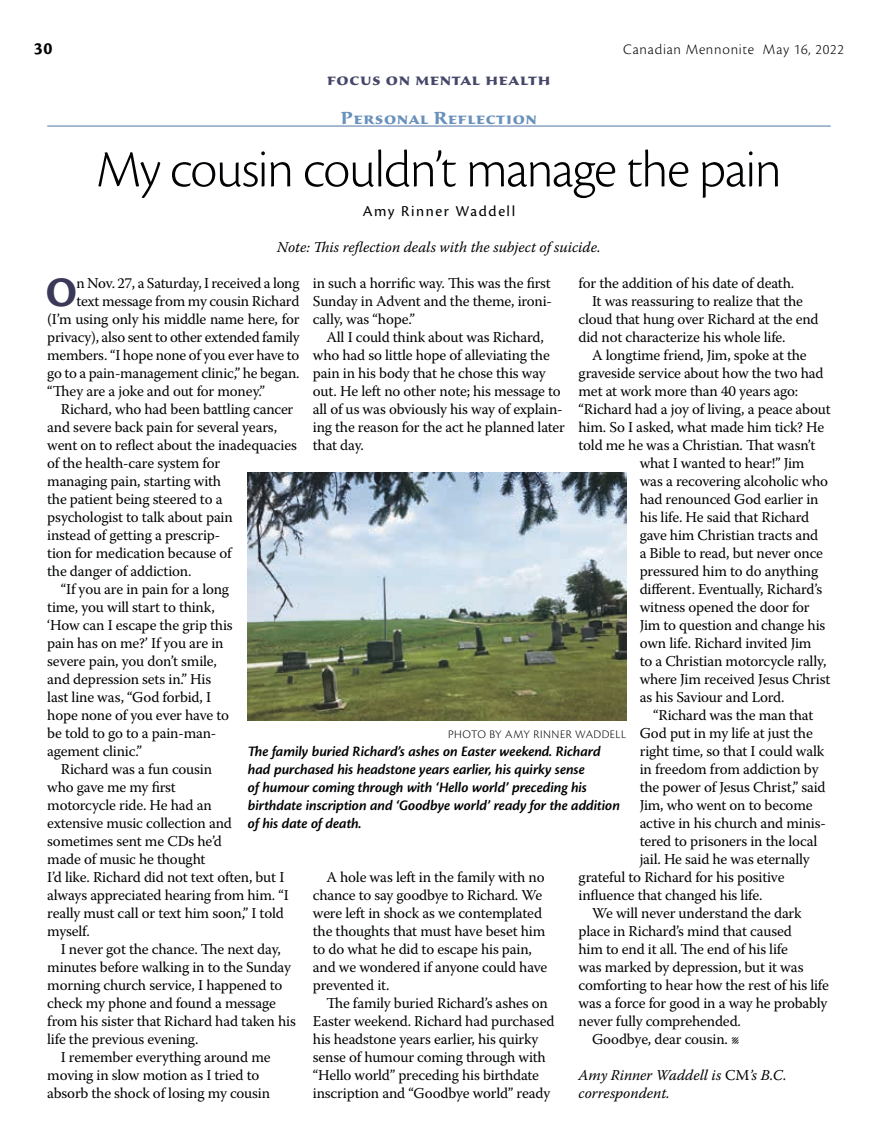
<style>
.page{position:relative;width:878px;height:1148px;background:#fff}
.page>*{position:absolute;margin:0;border:0;box-sizing:border-box;transform-origin:0 0}
.t1{font:300 54px "Cronos Pro";letter-spacing:-.025em;color:#010203}
.t2{font:700 43.65px "Cronos Pro";color:#3b3958}
.t3{font:700 18px "Sava Pro";letter-spacing:.035em;color:#464768}
.t4{font:700 18px "Sava Pro";letter-spacing:.035em;color:#6991bb}
.t5{font:700 18px "Cronos Pro";color:#010203}
.t6{font:15.75px "Cronos Pro";letter-spacing:.095em;color:#010203}
.t7{font:15px/18px "Warnock Pro";letter-spacing:-.015em;color:#010203}
.t8{font:italic 600 15px/18px "Cronos Pro";letter-spacing:-.005em;color:#010203}
.t9{font:italic 15px/18px "Warnock Pro";color:#010203}
.t10{font:300 15px "Cronos Pro";letter-spacing:.05em;color:#010203}
.t11{font:300 12px "Cronos Pro";letter-spacing:.04em;color:#010203}
.s1{font-style:normal}
</style>
<div class="page">
<hr style="left:47px;top:125px;width:783px;height:2px;background:#6484ac">
<img style="left:248px;top:472px;width:378px;height:248px">
<p class="t5" style="left:34px;top:38px;width:20px">30</p>
<p class="t10" style="left:623px;top:41px;width:222px">Canadian Mennonite May 16, 2022</p>
<p class="t3" style="left:327px;top:67px;width:225px">focus on mental health</p>
<p class="t4" style="left:341px;top:105px;width:198px">Personal Reflection</p>
<h1 class="t1" style="left:96px;top:138px;width:687px">My cousin couldn’t manage the pain</h1>
<p class="t6" style="left:363px;top:202px;width:154px">Amy Rinner Waddell</p>
<p class="t9" style="left:277px;top:238px;width:325px">Note: This reflection deals with the subject of suicide.</p>
<h2 class="t2" style="left:46px;top:267px;width:33px">O</h2>
<p class="t7" style="left:76px;top:274px;width:224px">n Nov. 27, a Saturday, I received a long</p>
<p class="t7" style="left:313px;top:274px;width:241px;text-align:justify">in such a horrific way. This was the first Sunday in Advent and the theme, ironi&shy;cally, was “hope.”</p>
<p class="t7" style="left:313px;top:328px;width:253px;text-indent:14px">All I could think about was Richard, who had so little hope of alleviating the pain in his body that he chose this way out. He left no other note; his message to all of us was obviously his way of explain&shy;ing the reason for the act he planned later that day.</p>
<p class="t7" style="left:578px;top:274px;width:217px">for the addition of his date of death.</p>
<p class="t7" style="left:592px;top:292px;width:212px">It was reassuring to realize that the</p>
<p class="t7" style="left:578px;top:310px;width:241px">cloud that hung over Richard at the end</p>
<p class="t7" style="left:578px;top:328px;width:208px">did not characterize his whole life.</p>
<p class="t7" style="left:592px;top:346px;width:216px">A longtime friend, Jim, spoke at the</p>
<p class="t7" style="left:578px;top:364px;width:246px">graveside service about how the two had</p>
<p class="t7" style="left:578px;top:382px;width:221px">met at work more than 40 years ago:</p>
<p class="t7" style="left:578px;top:400px;width:253px">“Richard had a joy of living, a peace about</p>
<p class="t7" style="left:578px;top:418px;width:247px">him. So I asked, what made him tick? He</p>
<p class="t7" style="left:578px;top:436px;width:238px">told me he was a Christian. That wasn’t</p>
<p class="t7" style="left:639px;top:454px;width:166px">what I wanted to hear!” Jim</p>
<p class="t7" style="left:639px;top:472px;width:190px">was a recovering alcoholic who</p>
<p class="t7" style="left:639px;top:490px;width:180px">had renounced God earlier in</p>
<p class="t7" style="left:639px;top:508px;width:171px">his life. He said that Richard</p>
<p class="t7" style="left:639px;top:526px;width:180px">gave him Christian tracts and</p>
<p class="t7" style="left:639px;top:544px;width:185px">a Bible to read, but never once</p>
<p class="t7" style="left:639px;top:562px;width:180px">pressured him to do anything</p>
<p class="t7" style="left:639px;top:580px;width:184px">different. Eventually, Richard’s</p>
<p class="t7" style="left:639px;top:598px;width:171px">witness opened the door for</p>
<p class="t7" style="left:639px;top:616px;width:187px">Jim to question and change his</p>
<p class="t7" style="left:639px;top:634px;width:173px">own life. Richard invited Jim</p>
<p class="t7" style="left:639px;top:652px;width:188px">to a Christian motorcycle rally,</p>
<p class="t7" style="left:639px;top:670px;width:192px">where Jim received Jesus Christ</p>
<p class="t7" style="left:639px;top:688px;width:146px">as his Saviour and Lord.</p>
<p class="t7" style="left:653px;top:706px;width:162px">“Richard was the man that</p>
<p class="t7" style="left:639px;top:724px;width:175px">God put in my life at just the</p>
<p class="t7" style="left:639px;top:742px;width:186px">right time, so that I could walk</p>
<p class="t7" style="left:639px;top:760px;width:180px">in freedom from addiction by</p>
<p class="t7" style="left:639px;top:778px;width:187px">the power of Jesus Christ,” said</p>
<p class="t7" style="left:639px;top:796px;width:174px">Jim, who went on to become</p>
<p class="t7" style="left:639px;top:814px;width:188px">active in his church and minis-</p>
<p class="t7" style="left:639px;top:832px;width:179px">tered to prisoners in the local</p>
<p class="t7" style="left:639px;top:850px;width:171px">jail. He said he was eternally</p>
<p class="t7" style="left:578px;top:868px;width:207px">grateful to Richard for his positive</p>
<p class="t7" style="left:578px;top:886px;width:185px">influence that changed his life.</p>
<p class="t7" style="left:592px;top:904px;width:211px">We will never understand the dark</p>
<p class="t7" style="left:578px;top:922px;width:215px">place in Richard’s mind that caused</p>
<p class="t7" style="left:578px;top:940px;width:211px">him to end it all. The end of his life</p>
<p class="t7" style="left:578px;top:958px;width:226px">was marked by depression, but it was</p>
<p class="t7" style="left:578px;top:976px;width:252px">comforting to hear how the rest of his life</p>
<p class="t7" style="left:578px;top:994px;width:250px">was a force for good in a way he probably</p>
<p class="t7" style="left:578px;top:1012px;width:164px">never fully comprehended.</p>
<p class="t7" style="left:592px;top:1030px;width:149px">Goodbye, dear cousin. l</p>
<p class="t9" style="left:578px;top:1066px;width:209px">Amy Rinner Waddell is <span class="s1">CM</span>’s B.C. correspondent.</p>
<p class="t7" style="left:76px;top:292px;width:224px">text message from my cousin Richard</p>
<p class="t7" style="left:47px;top:310px;width:254px">(I’m using only his middle name here, for</p>
<p class="t7" style="left:47px;top:328px;width:254px">privacy), also sent to other extended family</p>
<p class="t7" style="left:47px;top:346px;width:253px">members. “I hope none of you ever have to</p>
<p class="t7" style="left:47px;top:364px;width:254px">go to a pain-management clinic,” he began.</p>
<p class="t7" style="left:47px;top:382px;width:219px">“They are a joke and out for money.”</p>
<p class="t7" style="left:61px;top:400px;width:234px">Richard, who had been battling cancer</p>
<p class="t7" style="left:47px;top:418px;width:231px">and severe back pain for several years,</p>
<p class="t7" style="left:47px;top:436px;width:251px">went on to reflect about the inadequacies</p>
<p class="t7" style="left:47px;top:454px;width:174px">of the health-care system for</p>
<p class="t7" style="left:47px;top:472px;width:175px">managing pain, starting with</p>
<p class="t7" style="left:47px;top:490px;width:177px">the patient being steered to a</p>
<p class="t7" style="left:47px;top:508px;width:187px">psychologist to talk about pain</p>
<p class="t7" style="left:47px;top:526px;width:174px">instead of getting a prescrip-</p>
<p class="t7" style="left:47px;top:544px;width:186px">tion for medication because of</p>
<p class="t7" style="left:47px;top:562px;width:146px">the danger of addiction.</p>
<p class="t7" style="left:61px;top:580px;width:170px">“If you are in pain for a long</p>
<p class="t7" style="left:47px;top:598px;width:169px">time, you will start to think,</p>
<p class="t7" style="left:47px;top:616px;width:187px">‘How can I escape the grip this</p>
<p class="t7" style="left:47px;top:634px;width:178px">pain has on me?’ If you are in</p>
<p class="t7" style="left:47px;top:652px;width:171px">severe pain, you don’t smile,</p>
<p class="t7" style="left:47px;top:670px;width:166px">and depression sets in.” His</p>
<p class="t7" style="left:47px;top:688px;width:165px">last line was, “God forbid, I</p>
<p class="t7" style="left:47px;top:706px;width:183px">hope none of you ever have to</p>
<p class="t7" style="left:47px;top:724px;width:171px">be told to go to a pain-man-</p>
<p class="t7" style="left:47px;top:742px;width:96px">agement clinic.”</p>
<p class="t7" style="left:61px;top:760px;width:153px">Richard was a fun cousin</p>
<p class="t7" style="left:47px;top:778px;width:130px">who gave me my first</p>
<p class="t7" style="left:47px;top:796px;width:166px">motorcycle ride. He had an</p>
<p class="t7" style="left:47px;top:814px;width:186px">extensive music collection and</p>
<p class="t7" style="left:47px;top:832px;width:176px">sometimes sent me CDs he’d</p>
<p class="t7" style="left:47px;top:850px;width:160px">made of music he thought</p>
<p class="t7" style="left:47px;top:868px;width:238px">I’d like. Richard did not text often, but I</p>
<p class="t7" style="left:47px;top:886px;width:243px">always appreciated hearing from him. “I</p>
<p class="t7" style="left:47px;top:904px;width:238px">really must call or text him soon,” I told</p>
<p class="t7" style="left:47px;top:922px;width:44px">myself.</p>
<p class="t7" style="left:61px;top:940px;width:222px">I never got the chance. The next day,</p>
<p class="t7" style="left:47px;top:958px;width:245px">minutes before walking in to the Sunday</p>
<p class="t7" style="left:47px;top:976px;width:236px">morning church service, I happened to</p>
<p class="t7" style="left:47px;top:994px;width:230px">check my phone and found a message</p>
<p class="t7" style="left:47px;top:1012px;width:250px">from his sister that Richard had taken his</p>
<p class="t7" style="left:47px;top:1030px;width:153px">life the previous evening.</p>
<p class="t7" style="left:61px;top:1048px;width:211px">I remember everything around me</p>
<p class="t7" style="left:47px;top:1066px;width:214px">moving in slow motion as I tried to</p>
<p class="t7" style="left:47px;top:1084px;width:224px">absorb the shock of losing my cousin</p>
<p class="t11" style="left:448px;top:727px;width:179px">PHOTO BY AMY RINNER WADDELL</p>
<p class="t8" style="left:248px;top:743px;width:373px">The family buried Richard’s ashes on Easter weekend. Richard had purchased his headstone years earlier, his quirky sense<br>of humour coming through with ‘Hello world’ preceding his birthdate inscription and ‘Goodbye world’ ready for the addition of his date of death.</p>
<p class="t7" style="left:313px;top:868px;width:236px;text-indent:14px">A hole was left in the family with no chance to say goodbye to Richard. We were left in shock as we contemplated the thoughts that must have beset him to do what he did to escape his pain, and we wondered if anyone could have prevented it.</p>
<p class="t7" style="left:313px;top:994px;width:243px;text-indent:14px">The family buried Richard’s ashes on Easter weekend. Richard had purchased his headstone years earlier, his quirky sense of humour coming through with “Hello world” preceding his birthdate inscription and “Goodbye world” ready</p>
</div>
